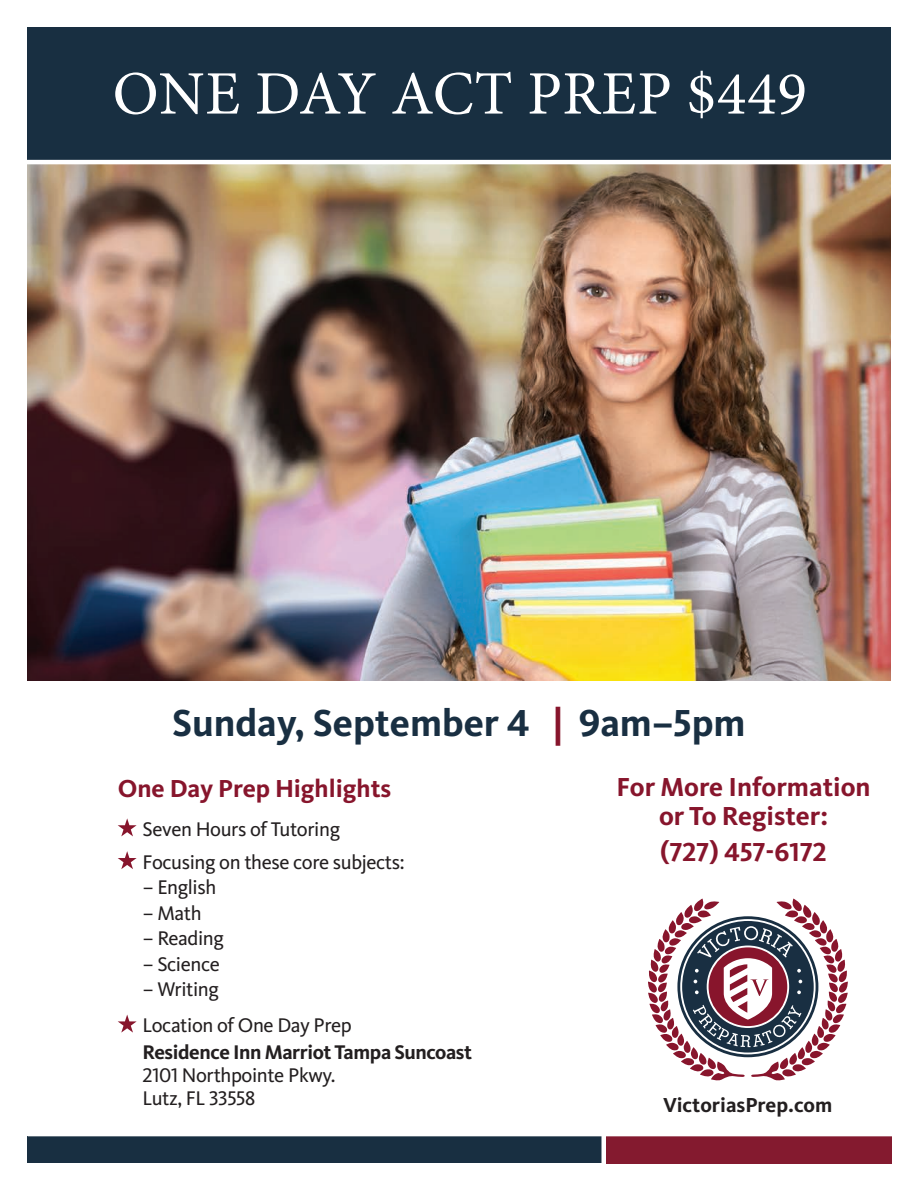
<style>
.page{position:relative;width:918px;height:1188px;background:#fff}
.page>*{position:absolute;margin:0;border:0;box-sizing:border-box;transform-origin:0 0}
.t1{font:61.8px "Minion Pro";letter-spacing:.01em;color:#fff}
.t2{font:700 39px "Kievit OT";color:#192f42}
.t3{font:700 27px/29.4px "Kievit OT";color:#87152c;text-align:center}
.t4{font:700 25.5px "Kievit OT";color:#87152c}
.t5{font:700 21px "Kievit OT";color:#231f20}
.t6{font:20.4px/32.7px "BC Kievit OT Book";letter-spacing:-.02em;color:#231f20}
.t7{font:700 20.4px "Kievit OT";letter-spacing:-.02em;color:#231f20}
.s1{color:#87152c}
</style>
<div class="page">
<div style="left:27px;top:27px;width:864px;height:135px;background:#182f41"></div>
<img style="left:27px;top:164px;width:864px;height:516px">
<div style="left:27px;top:1136px;width:575px;height:27px;background:#182f41"></div>
<div style="left:605px;top:1135px;width:287px;height:28px;background:#841a2f"></div>
<hr style="left:28px;top:1132px;width:874px;height:4px;background:#fff">
<hr style="left:16px;top:160px;width:881px;height:4px;background:#fff">
<svg style="left:648px;top:899px;width:200px;height:182px"></svg>
<hr style="left:602px;top:739px;width:4px;height:433px;background:#fff">
<div style="left:114px;top:775px;width:403px;height:334px;border:2px solid #fff;border-radius:7px"></div>
<svg style="left:118px;top:818px;width:19px;height:18px"></svg>
<svg style="left:118px;top:851px;width:19px;height:18px"></svg>
<svg style="left:118px;top:1015px;width:19px;height:18px"></svg>
<h1 class="t1" style="left:113px;top:52px;width:696px">ONE DAY ACT PREP $449</h1>
<h2 class="t2" style="left:172px;top:700px;width:575px">Sunday, September 4 <span class="s1">|</span> 9am–5pm</h2>
<p class="t4" style="left:118px;top:773px;width:275px">One Day Prep Highlights</p>
<p class="t6" style="left:143px;top:813px;width:263px">Seven Hours of Tutoring<br>Focusing on these core subjects:</p>
<p class="t6" style="left:143px;top:871px;width:75px">– English</p>
<p class="t6" style="left:143px;top:897px;width:60px">– Math</p>
<p class="t6" style="left:143px;top:922px;width:83px">– Reading</p>
<p class="t6" style="left:143px;top:948px;width:79px">– Science</p>
<p class="t6" style="left:143px;top:972px;width:211px;line-height:36px">– Writing<br>Location of One Day Prep</p>
<p class="t7" style="left:143px;top:1040px;width:331px">Residence Inn Marriot Tampa Suncoast</p>
<p class="t6" style="left:143px;top:1064px;width:194px;line-height:23.2px">2101 Northpointe Pkwy.<br>Lutz, FL 33558</p>
<h3 class="t3" style="left:616px;top:772px;width:256px">For More Information or To Register:</h3>
<h3 class="t3" style="left:660px;top:837px;width:168px">(727) 457-6172</h3>
<p class="t5" style="left:663px;top:1092px;width:171px">VictoriasPrep.com</p>
</div>
